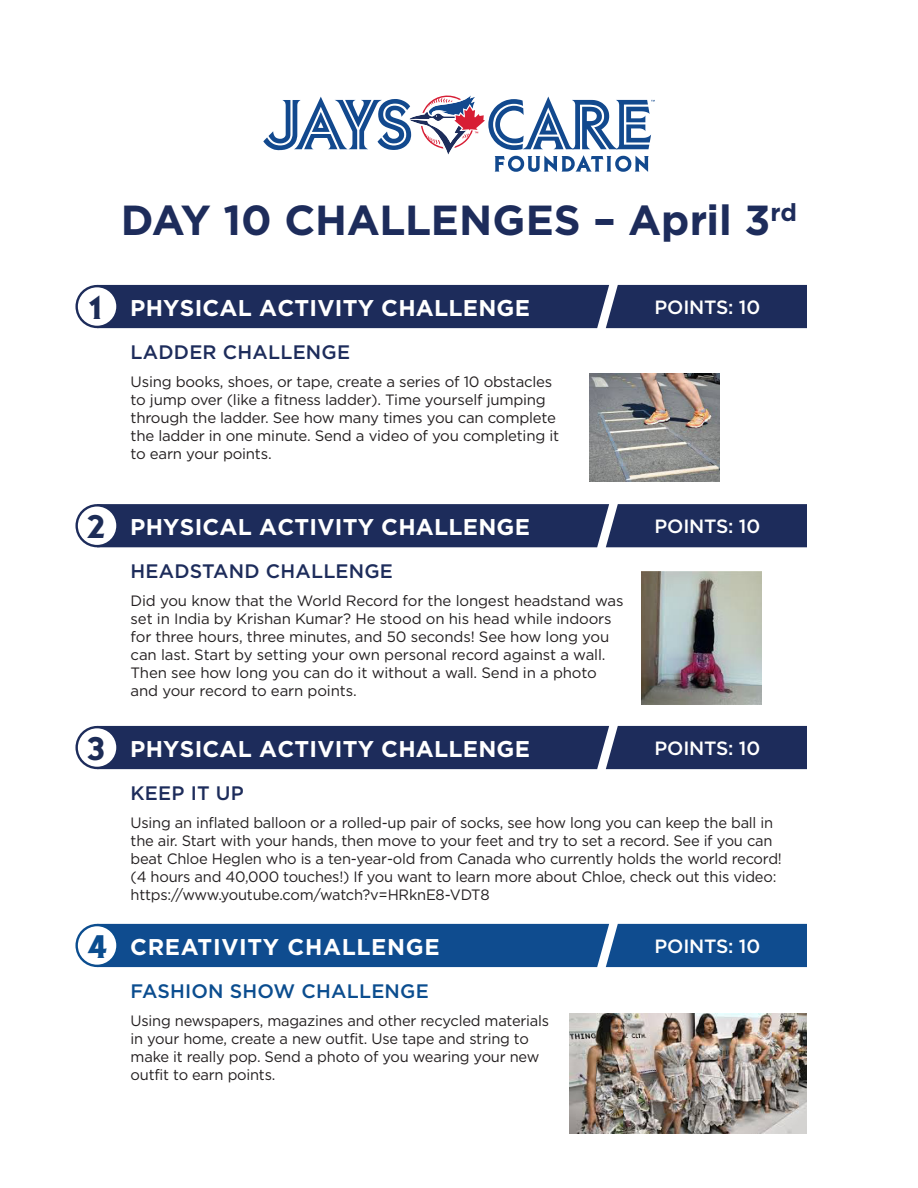
<style>
.page{position:relative;width:918px;height:1188px;background:#fff}
.page>*{position:absolute;margin:0;border:0;box-sizing:border-box;transform-origin:0 0}
.t1{font:700 42px "Gotham HTF";letter-spacing:-.005em;color:#1d2c5b}
.t2{font:700 27px "Blue Jays Solid";color:#1c2c57}
.t3{font:700 27px "Blue Jays Solid";color:#0b4d8f}
.t4{font:700 22.8px "Gotham HTF";letter-spacing:.01em;color:#fff}
.t5{font:700 22.8px "Gotham HTF";letter-spacing:.03em;color:#fff}
.t6{font:500 19.5px "Gotham HTF";letter-spacing:.01em;color:#1d2c5b}
.t7{font:500 19.5px "Gotham HTF";letter-spacing:.01em;color:#0b4d8f}
.t8{font:500 19.2px "Gotham HTF";letter-spacing:-.01em;color:#fff}
.t9{font:15px/18px "Gotham HTF";letter-spacing:-.015em;color:#231f20}
.s1{font-family:"Blue Jays Solid";font-size:27px;color:#1c2c57}
</style>
<div class="page">
<div style="left:102px;top:285px;width:705px;height:43px;background:#1d2c5b"></div>
<div style="left:77px;top:286px;width:40px;height:41px;background:#fff;border-radius:50%"></div>
<div style="left:75px;top:285px;width:44px;height:43px;border:2px solid #1d2c5b;border-radius:50%"></div>
<div style="left:102px;top:726px;width:705px;height:43px;background:#1d2c5b"></div>
<div style="left:102px;top:924px;width:705px;height:43px;background:#0f4c8f"></div>
<div style="left:77px;top:727px;width:40px;height:41px;background:#fff;border-radius:50%"></div>
<div style="left:75px;top:726px;width:44px;height:43px;border:2px solid #1d2c5b;border-radius:50%"></div>
<div style="left:77px;top:925px;width:40px;height:41px;background:#fff;border-radius:50%"></div>
<div style="left:75px;top:924px;width:44px;height:43px;border:2px solid #0b4d8f;border-radius:50%"></div>
<div style="left:102px;top:504px;width:705px;height:43px;background:#1d2c5b"></div>
<div style="left:77px;top:505px;width:40px;height:41px;background:#fff;border-radius:50%"></div>
<div style="left:75px;top:504px;width:44px;height:43px;border:2px solid #1d2c5b;border-radius:50%"></div>
<svg style="left:263px;top:95px;width:392px;height:77px"></svg>
<img style="left:590px;top:374px;width:129px;height:108px">
<img style="left:642px;top:571px;width:119px;height:133px">
<img style="left:569px;top:1013px;width:238px;height:121px">
<h1 class="t1" style="left:121px;top:196px;width:678px">DAY 10 CHALLENGES – April 3<sup>rd</sup></h1>
<h3 class="t4" style="left:89px;top:294px;width:442px"><span class="s1">1</span> PHYSICAL ACTIVITY CHALLENGE</h3>
<p class="t8" style="left:655px;top:296px;width:107px">POINTS: 10</p>
<h3 class="t6" style="left:131px;top:341px;width:221px">LADDER CHALLENGE</h3>
<p class="t9" style="left:131px;top:372px;width:430px">Using books, shoes, or tape, create a series of 10 obstacles to jump over (like a fitness ladder). Time yourself jumping through the ladder. See how many times you can complete the ladder in one minute. Send a video of you completing it to earn your points.</p>
<h3 class="t4" style="left:87px;top:513px;width:444px"><span class="s1">2</span> PHYSICAL ACTIVITY CHALLENGE</h3>
<p class="t8" style="left:655px;top:515px;width:107px">POINTS: 10</p>
<h2 class="t2" style="left:88px;top:734px;width:18px">3</h2>
<h2 class="t3" style="left:88px;top:931px;width:21px">4</h2>
<h3 class="t6" style="left:131px;top:560px;width:264px">HEADSTAND CHALLENGE</h3>
<p class="t9" style="left:131px;top:592px;width:495px">Did you know that the World Record for the longest headstand was set in India by Krishan Kumar? He stood on his head while indoors for three hours, three minutes, and 50 seconds! See how long you can last. Start by setting your own personal record against a wall.<br>Then see how long you can do it without a wall. Send in a photo and your record to earn points.</p>
<h3 class="t4" style="left:130px;top:735px;width:401px">PHYSICAL ACTIVITY CHALLENGE</h3>
<h3 class="t6" style="left:131px;top:782px;width:115px">KEEP IT UP</h3>
<p class="t8" style="left:655px;top:737px;width:107px">POINTS: 10</p>
<p class="t9" style="left:131px;top:813px;width:653px">Using an inflated balloon or a rolled-up pair of socks, see how long you can keep the ball in the air. Start with your hands, then move to your feet and try to set a record. See if you can beat Chloe Heglen who is a ten-year-old from Canada who currently holds the world record! (4 hours and 40,000 touches!) If you want to learn more about Chloe, check out this video: https://www.youtube.com/watch?v=HRknE8-VDT8</p>
<h3 class="t5" style="left:130px;top:933px;width:311px">CREATIVITY CHALLENGE</h3>
<h3 class="t7" style="left:131px;top:980px;width:300px">FASHION SHOW CHALLENGE</h3>
<p class="t9" style="left:131px;top:1011px;width:420px">Using newspapers, magazines and other recycled materials in your home, create a new outfit. Use tape and string to make it really pop. Send a photo of you wearing your new outfit to earn points.</p>
<p class="t8" style="left:655px;top:935px;width:107px">POINTS: 10</p>
</div>
